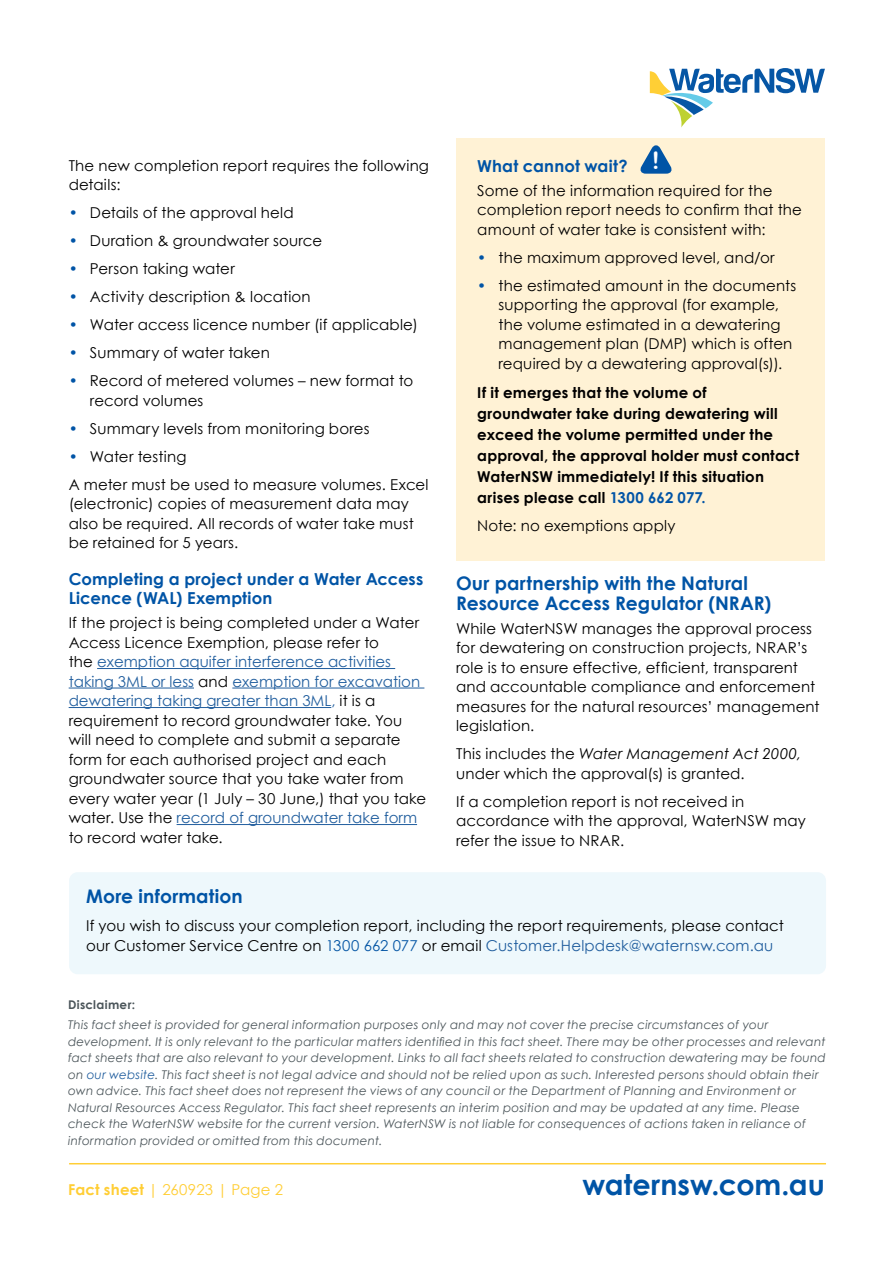
<style>
.page{position:relative;width:893px;height:1263px;background:#fff}
.page>*{position:absolute;margin:0;border:0;box-sizing:border-box;transform-origin:0 0}
.t1{font:700 28.5px "Century Gothic";color:#0054a6}
.t2{font:24px "Arial Rounded MT Bold";color:#fff}
.t3{font:700 18.75px/19.5px "Century Gothic";letter-spacing:.005em;color:#0054a6}
.t4{font:700 16.5px/19.5px "Century Gothic";letter-spacing:.005em;color:#0054a6}
.t5{font:15px/19.5px "Century Gothic";letter-spacing:.01em;color:#000}
.t6{font:700 15px/21px "Century Gothic";letter-spacing:.015em;color:#000}
.t7{font:15px "Century Gothic";letter-spacing:.01em;color:#ffce35}
.t8{font:italic 12px/16.5px "Century Gothic";letter-spacing:.02em;color:#4b555a}
.t9{font:700 12px "Century Gothic";letter-spacing:.03em;color:#4b555a}
.s1{color:#0054a6}
.s2{color:#215e9e}
.s3{font-style:italic}
.s4{color:#0556a5}
.s5{font-weight:700}
</style>
<div class="page">
<hr style="left:69px;top:1163px;width:757px;height:1px;background:#ffce35">
<svg style="left:650px;top:68px;width:175px;height:60px"></svg>
<div style="left:456px;top:138px;width:369px;height:422px;background:#fff2d5"></div>
<div style="left:69px;top:872px;width:757px;height:102px;background:#eef8fc;border-radius:9px"></div>
<svg style="left:640px;top:145px;width:32px;height:29px"></svg>
<hr style="left:97px;top:668px;width:298px;height:1px;background:#215e9e">
<hr style="left:69px;top:688px;width:125px;height:1px;background:#215e9e">
<hr style="left:232px;top:688px;width:192px;height:1px;background:#215e9e">
<hr style="left:69px;top:707px;width:262px;height:1px;background:#215e9e">
<hr style="left:177px;top:824px;width:240px;height:1px;background:#215e9e">
<p class="t5" style="left:69px;top:155px;width:362px">The new completion report requires the following</p>
<h2 class="t2" style="left:652px;top:146px;width:9px">!</h2>
<p class="t5" style="left:69px;top:175px;width:53px">details:</p>
<p class="t5" style="left:69px;top:203px;width:227px"><span class="s1">•</span> Details of the approval held</p>
<p class="t5" style="left:69px;top:231px;width:255px"><span class="s1">•</span> Duration &amp; groundwater source</p>
<p class="t5" style="left:69px;top:259px;width:168px"><span class="s1">•</span> Person taking water</p>
<p class="t5" style="left:69px;top:287px;width:244px"><span class="s1">•</span> Activity description &amp; location</p>
<p class="t5" style="left:69px;top:315px;width:351px"><span class="s1">•</span> Water access licence number (if applicable)</p>
<p class="t5" style="left:69px;top:343px;width:203px"><span class="s1">•</span> Summary of water taken</p>
<p class="t5" style="left:90px;top:371px;width:325px;text-indent:-21px"><span class="s1">•</span> Record of metered volumes – new format to record volumes</p>
<p class="t5" style="left:69px;top:418px;width:302px"><span class="s1">•</span> Summary levels from monitoring bores</p>
<p class="t5" style="left:69px;top:442px;width:361px;line-height:28px"><span class="s1">•</span> Water testing<br>A meter must be used to measure volumes. Excel</p>
<p class="t5" style="left:69px;top:494px;width:347px">(electronic) copies of measurement data may also be required. All records of water take must be retained for 5 years.</p>
<p class="t4" style="left:69px;top:568px;width:356px">Completing a project under a Water Access<br>Licence (WAL) Exemption</p>
<p class="t5" style="left:69px;top:613px;width:359px">If the project is being completed under a Water Access Licence Exemption, please refer to<br>the <span class="s2">exemption aquifer interference activities taking 3ML or less</span> and <span class="s2">exemption for excavation dewatering taking greater than 3ML,</span> it is a requirement to record groundwater take. You will need to complete and submit a separate form for each authorised project and each groundwater source that you take water from every water year (1 July – 30 June,) that you take water. Use the <span class="s2">record of groundwater take form </span>to record water take.</p>
<p class="t4" style="left:477px;top:155px;width:152px">What cannot wait?</p>
<p class="t5" style="left:477px;top:180px;width:326px">Some of the information required for the completion report needs to confirm that the amount of water take is consistent with:</p>
<p class="t5" style="left:477px;top:247px;width:299px"><span class="s1">•</span> the maximum approved level, and/or</p>
<p class="t5" style="left:499px;top:275px;width:299px;text-indent:-21px"><span class="s1">•</span> the estimated amount in the documents supporting the approval (for example, the volume estimated in a dewatering management plan (DMP) which is often required by a dewatering approval(s)).</p>
<p class="t6" style="left:477px;top:381px;width:324px">If it emerges that the volume of groundwater take during dewatering will exceed the volume permitted under the approval, the approval holder must contact WaterNSW immediately! If this situation arises please call <span class="s1">1300 662 077.</span></p>
<p class="t5" style="left:477px;top:516px;width:200px">Note: no exemptions apply</p>
<p class="t3" style="left:456px;top:573px;width:317px">Our partnership with the Natural<br>Resource Access Regulator (NRAR)</p>
<p class="t5" style="left:456px;top:618px;width:365px">While WaterNSW manages the approval process for dewatering on construction projects, NRAR’s role is to ensure effective, efficient, transparent and accountable compliance and enforcement measures for the natural resources’ management legislation.</p>
<p class="t5" style="left:456px;top:744px;width:347px">This includes the <span class="s3">Water Management Act 2000, </span>under which the approval(s) is granted.</p>
<p class="t5" style="left:456px;top:791px;width:351px">If a completion report is not received in accordance with the approval, WaterNSW may refer the issue to NRAR.</p>
<p class="t3" style="left:86px;top:886px;width:158px">More information</p>
<p class="t5" style="left:86px;top:916px;width:699px">If you wish to discuss your completion report, including the report requirements, please contact our Customer Service Centre on <span class="s4">1300 662 077</span> or email <span class="s2">Customer.Helpdesk@waternsw.com.au</span></p>
<p class="t9" style="left:68px;top:995px;width:69px">Disclaimer:</p>
<p class="t8" style="left:68px;top:1017px;width:759px">This fact sheet is provided for general information purposes only and may not cover the precise circumstances of your development. It is only relevant to the particular matters identified in this fact sheet. There may be other processes and relevant fact sheets that are also relevant to your development. Links to all fact sheets related to construction dewatering may be found on <span class="s2">our website</span>. This fact sheet is not legal advice and should not be relied upon as such. Interested persons should obtain their own advice. This fact sheet does not represent the views of any council or the Department of Planning and Environment or Natural Resources Access Regulator. This fact sheet represents an interim position and may be updated at any time. Please check the WaterNSW website for the current version. WaterNSW is not liable for consequences of actions taken in reliance of information provided or omitted from this document.</p>
<p class="t7" style="left:68px;top:1179px;width:217px"><span class="s5">Fact sheet</span> | 260923 | Page 2</p>
<h1 class="t1" style="left:583px;top:1163px;width:244px">waternsw.com.au</h1>
</div>
